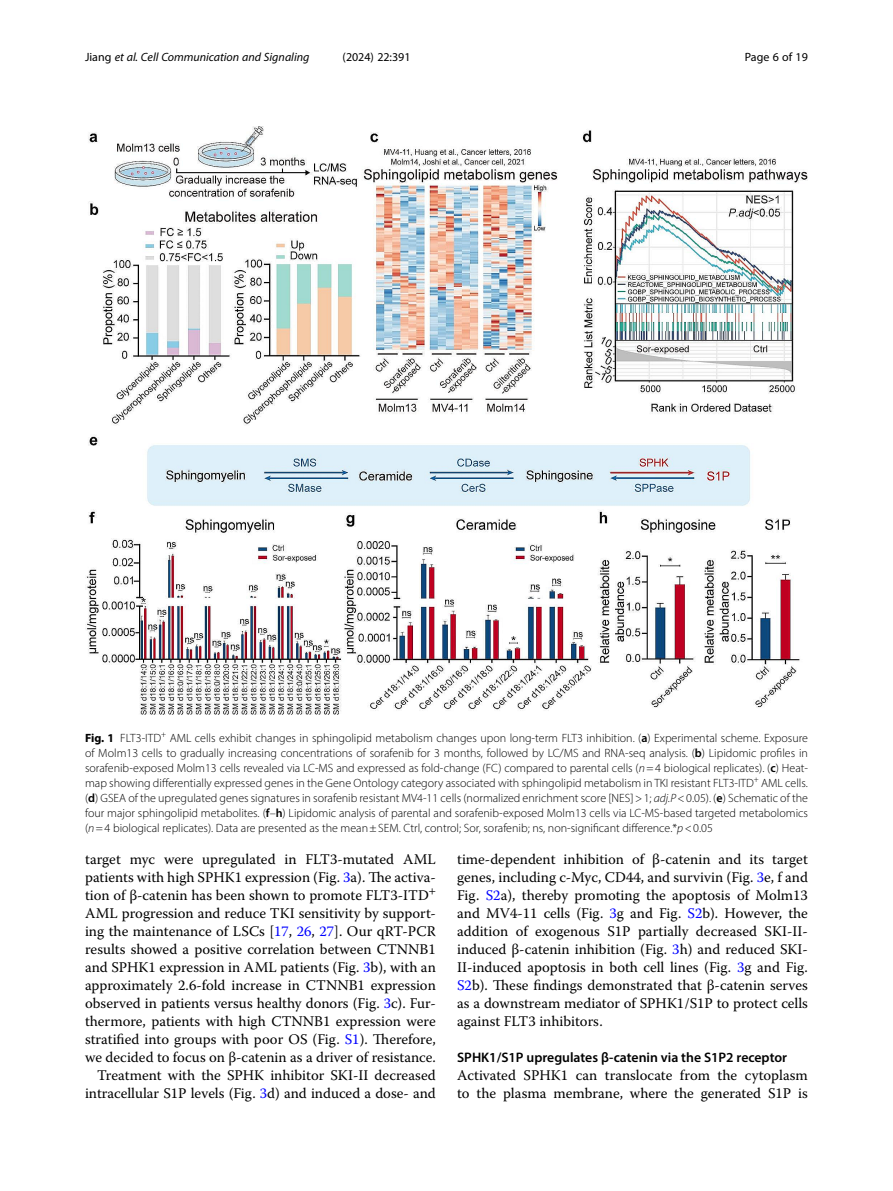
<style>
.page{position:relative;width:893px;height:1191px;background:#fff}
.page>*{position:absolute;margin:0;border:0;box-sizing:border-box;transform-origin:0 0}
.Body_Text{font:14.7px/18px "Warnock Pro";color:#000;text-align:justify}
.Body_Text_Indent{font:14.7px/18px "Warnock Pro";color:#000;text-align:right}
.Head_2{font:600 13.8px "Myriad Pro";color:#000}
.Figure_Caption{font:300 12px/15px "Myriad Pro";color:#000;text-align:justify}
.t1{font:italic 12px "Myriad Pro";color:#000}
.t2{font:12px "Myriad Pro";color:#000}
.s1{font-style:normal}
.s2{font-weight:700}
.s3{font-weight:600}
.s4{font-style:italic}
.s5{color:#00f}
</style>
<div class="page">
<img style="left:85px;top:126px;width:723px;height:589px">
<p class="t1" style="left:85px;top:50px;width:226px"><span class="s1">Jiang</span> et al. Cell Communication and Signaling</p>
<p class="t2" style="left:343px;top:50px;width:70px">(2024) 22:391</p>
<p class="t2" style="left:745px;top:50px;width:65px">Page 6 of 19</p>
<p class="Figure_Caption" style="left:85px;top:730px;width:724px"><span class="s2">Fig. 1</span> FLT3-ITD<sup>+</sup> AML cells exhibit changes in sphingolipid metabolism changes upon long-term FLT3 inhibition. (<span class="s3">a</span>) Experimental scheme. Exposure of Molm13 cells to gradually increasing concentrations of sorafenib for 3 months, followed by LC/MS and RNA-seq analysis. (<span class="s3">b</span>) Lipidomic profiles in sorafenib-exposed Molm13 cells revealed via LC-MS and expressed as fold-change (FC) compared to parental cells (<span class="s4">n</span>=4 biological replicates). (<span class="s3">c</span>) Heat&shy;map showing differentially expressed genes in the Gene Ontology category associated with sphingolipid metabolism in TKI resistant FLT3-ITD<sup>+</sup> AML cells. (<span class="s3">d</span>) GSEA of the upregulated genes signatures in sorafenib resistant MV4-11 cells (normalized enrichment score [NES]&gt;1; <span class="s4">adj.P</span>&lt;0.05). (<span class="s3">e</span>) Schematic of the four major sphingolipid metabolites. (<span class="s3">f</span>–<span class="s3">h</span>) Lipidomic analysis of parental and sorafenib-exposed Molm13 cells via LC-MS-based targeted metabolomics (<span class="s4">n</span>=4 biological replicates). Data are presented as the mean±SEM. Ctrl, control; Sor, sorafenib; ns, non-significant difference.*<span class="s4">p</span>&lt;0.05</p>
<p class="Body_Text" style="left:85px;top:850px;width:352px">target myc were upregulated in FLT3-mutated AML patients with high SPHK1 expression (Fig. <span class="s5">3</span>a). The activa&shy;tion of β-catenin has been shown to promote FLT3-ITD<sup>+ </sup>AML progression and reduce TKI sensitivity by support&shy;ing the maintenance of LSCs [<span class="s5">17</span>, <span class="s5">26</span>, <span class="s5">27</span>]. Our qRT-PCR results showed a positive correlation between CTNNB1 and SPHK1 expression in AML patients (Fig. <span class="s5">3</span>b), with an approximately 2.6-fold increase in CTNNB1 expression observed in patients versus healthy donors (Fig. <span class="s5">3</span>c). Fur&shy;thermore, patients with high CTNNB1 expression were stratified into groups with poor OS (Fig. <span class="s5">S1</span>). Therefore, we decided to focus on β-catenin as a driver of resistance.</p>
<p class="Body_Text_Indent" style="left:85px;top:1066px;width:352px">Treatment with the SPHK inhibitor SKI-II decreased intracellular S1P levels (Fig. <span class="s5">3</span>d) and induced a dose- and</p>
<p class="Body_Text_Indent" style="left:457px;top:850px;width:352px;text-align:justify">time-dependent inhibition of β-catenin and its target genes, including c-Myc, CD44, and survivin (Fig. <span class="s5">3</span>e, f and Fig. <span class="s5">S2</span>a), thereby promoting the apoptosis of Molm13 and MV4-11 cells (Fig. <span class="s5">3</span>g and Fig. <span class="s5">S2</span>b). However, the addition of exogenous S1P partially decreased SKI-II&shy;induced β-catenin inhibition (Fig. <span class="s5">3</span>h) and reduced SKI-II-induced apoptosis in both cell lines (Fig. <span class="s5">3</span>g and Fig.<br><span class="s5">S2</span>b). These findings demonstrated that β-catenin serves as a downstream mediator of SPHK1/S1P to protect cells against FLT3 inhibitors.</p>
<p class="Head_2" style="left:457px;top:1049px;width:332px">SPHK1/S1P upregulates β-catenin via the S1P2 receptor</p>
<p class="Body_Text" style="left:457px;top:1066px;width:352px">Activated SPHK1 can translocate from the cytoplasm to the plasma membrane, where the generated S1P is</p>
</div>
